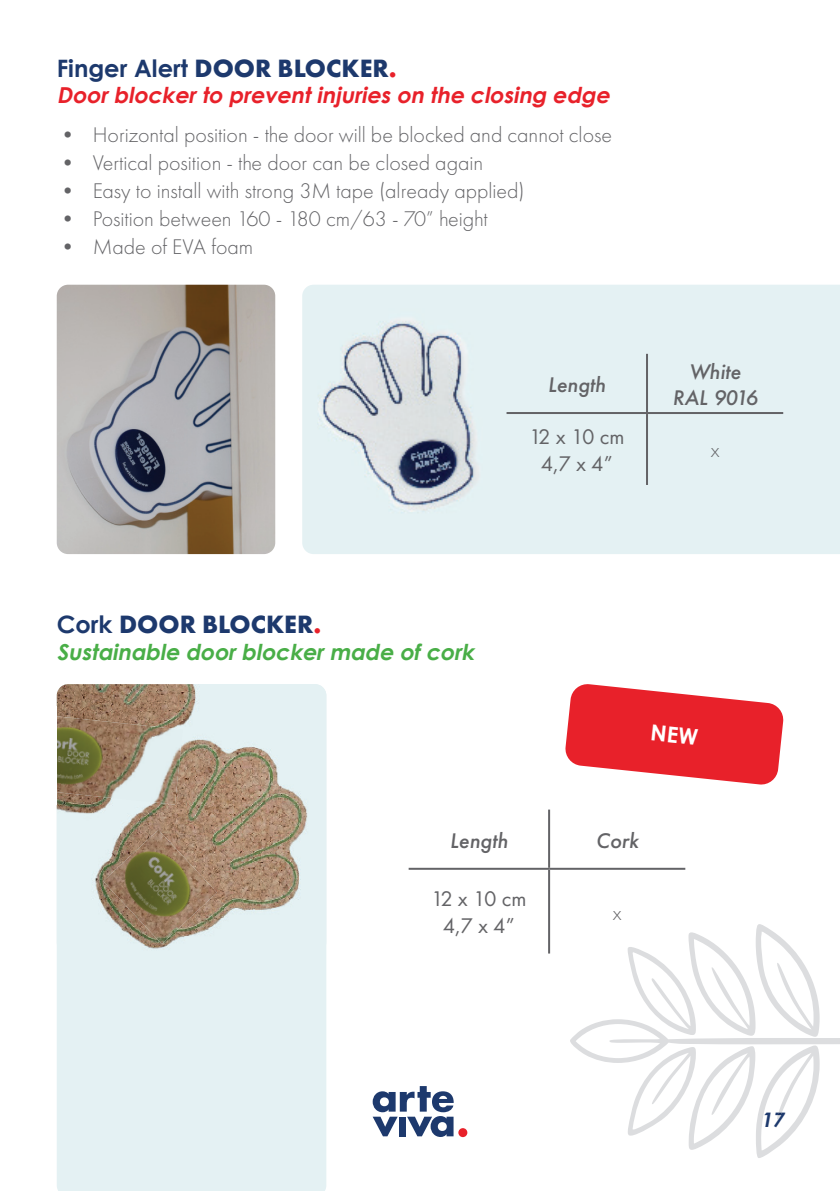
<style>
.page{position:relative;width:840px;height:1191px;background:#fff}
.page>*{position:absolute;margin:0;border:0;box-sizing:border-box;transform-origin:0 0}
.t1{font:700 26px "Futura PT";color:#1d396d}
.t2{font:700 24px "Century Gothic";color:#1d396d}
.t3{font:300 22px "Futura PT";color:#636366}
.t4{font:italic 700 22px "Century Gothic";color:#e8212a}
.t5{font:italic 700 22px "Century Gothic";color:#49ae47}
.t6{font:italic 500 22px/26.4px "Futura PT";color:#636366;text-align:center}
.t7{font:22px/26.4px "Futura PT";letter-spacing:-.065em;color:#636366;text-align:center}
.t8{font:italic 700 20px "Century Gothic";color:#1d396d}
.s1{font-family:"Futura PT";font-size:26px}
.s2{font-family:"Futura PT";font-size:26px;color:#e8212a}
.s3{font-family:"Century Gothic";font-size:24px}
.s4{color:#e8212a}
</style>
<div class="page">
<div style="left:302px;top:285px;width:537px;height:269px;background:#e4f1f3"></div>
<img style="left:317px;top:298px;width:165px;height:242px">
<div style="left:57px;top:953px;width:269px;height:238px;background:#e4f1f3"></div>
<img style="left:57px;top:684px;width:269px;height:269px">
<img style="left:103px;top:829px;width:114px;height:115px">
<img style="left:57px;top:716px;width:126px;height:88px">
<img style="left:57px;top:285px;width:218px;height:269px">
<svg style="left:372px;top:1086px;width:81px;height:51px"></svg>
<div style="left:458px;top:1128px;width:9px;height:9px;background:#e8212a;border-radius:50%"></div>
<svg style="left:570px;top:924px;width:269px;height:234px"></svg>
<hr style="left:506px;top:412px;width:140px;height:2px;background:#636366">
<hr style="left:646px;top:412px;width:136px;height:2px;background:#636366">
<hr style="left:645px;top:354px;width:2px;height:58px;background:#636366">
<hr style="left:645px;top:414px;width:2px;height:71px;background:#636366">
<hr style="left:408px;top:867px;width:141px;height:2px;background:#636366">
<hr style="left:549px;top:867px;width:136px;height:2px;background:#636366">
<hr style="left:548px;top:809px;width:2px;height:58px;background:#636366">
<hr style="left:548px;top:869px;width:2px;height:84px;background:#636366">
<svg style="left:565px;top:684px;width:218px;height:101px"></svg>
<p class="t2" style="left:57px;top:50px;width:341px">Finger Alert <span class="s1">DOOR BLOCKER</span><span class="s2">.</span></p>
<p class="t4" style="left:57px;top:78px;width:559px">Doorblockerto preventinjurieson the closing edge</p>
<p class="t3" style="left:57px;top:122px;width:556px">• Horizontal position - the door will be blocked and cannot close</p>
<p class="t3" style="left:57px;top:150px;width:428px">• Vertical position - the door can be closed again</p>
<p class="t3" style="left:57px;top:178px;width:469px">• Easy to install with strong 3M tape (already applied)</p>
<p class="t3" style="left:57px;top:206px;width:432px">• Position between 160 - 180 cm/63 - 70” height</p>
<p class="t3" style="left:57px;top:234px;width:198px">• Made of EVA foam</p>
<p class="t6" style="left:547px;top:371px;width:59px">Length</p>
<p class="t7" style="left:528px;top:423px;width:97px">12 x 10 cm<br>4,7 x 4”</p>
<p class="t6" style="left:672px;top:358px;width:86px">White<br>RAL 9016</p>
<p class="t3" style="left:710px;top:437px;width:10px">x</p>
<p class="t1" style="left:57px;top:607px;width:266px"><span class="s3">Cork</span> DOOR BLOCKER<span class="s4">.</span></p>
<p class="t5" style="left:57px;top:635px;width:424px">Sustainable doorblockermade ofcork</p>
<p class="t6" style="left:449px;top:827px;width:59px">Length</p>
<p class="t6" style="left:595px;top:827px;width:44px">Cork</p>
<p class="t7" style="left:431px;top:885px;width:97px">12 x 10 cm<br>4,7 x 4”</p>
<p class="t3" style="left:612px;top:899px;width:10px">x</p>
<p class="t8" style="left:760px;top:1104px;width:29px">17</p>
</div>
